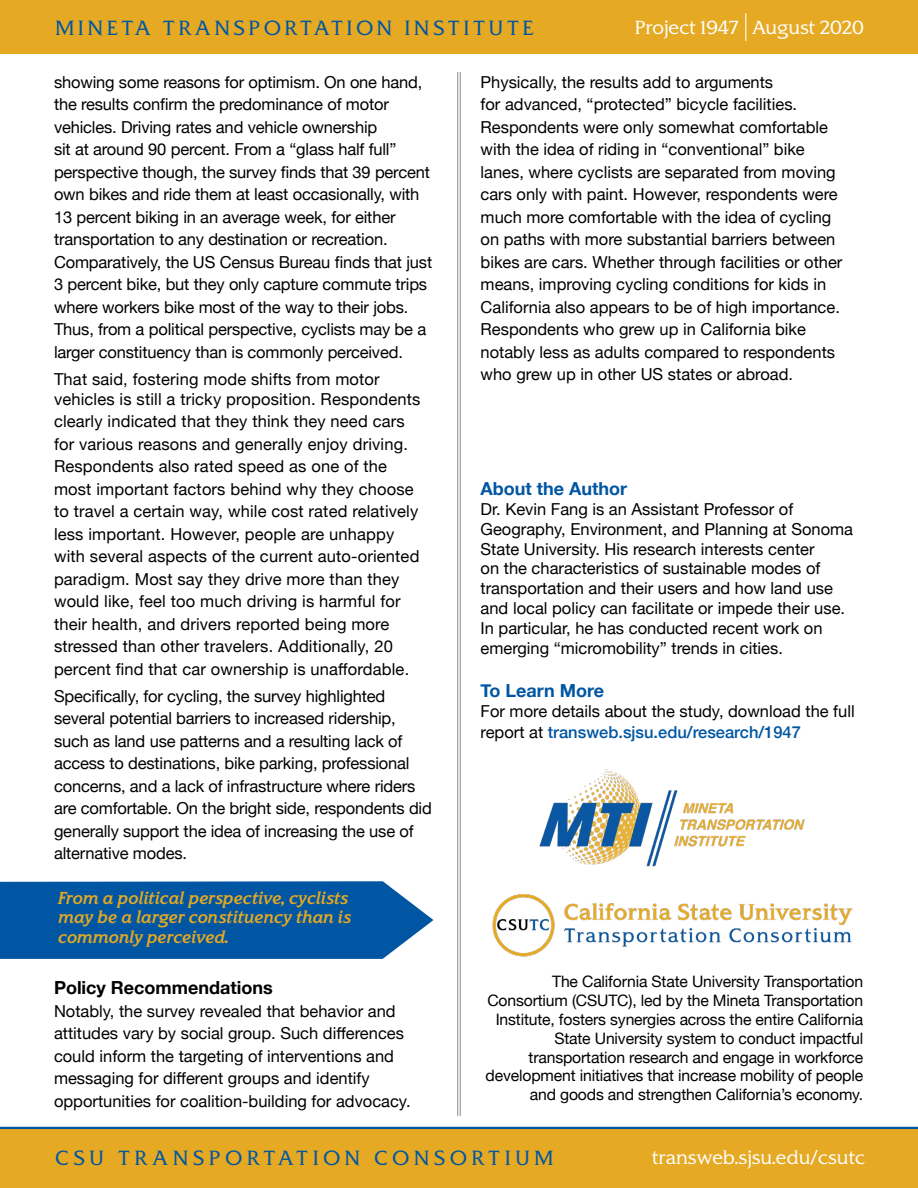
<style>
.page{position:relative;width:918px;height:1188px;background:#fff}
.page>*{position:absolute;margin:0;border:0;box-sizing:border-box;transform-origin:0 0}
.t1{font:300 19.5px "SJSU Spartan";letter-spacing:.21em;color:#0056a2}
.t2{font:300 19.5px "SJSU Spartan";letter-spacing:.25em;color:#0056a2}
.t3{font:300 18px "SJSU Spartan";color:#fff}
.t4{font:700 18px "Helvetica Neue";color:#0056a2}
.t5{font:700 18px "Helvetica Neue";color:#000}
.t6{font:16.5px/22.5px "Helvetica Neue";color:#000}
.t7{font:italic 700 16.5px/19.8px "SJSU Spartan";color:#e5a923}
.t8{font:15.75px/18.9px "Helvetica Neue";letter-spacing:-.01em;color:#000;text-align:right}
.s1{font-weight:500;color:#0056a2}
</style>
<div class="page">
<svg style="left:0;top:881px;width:433px;height:78px;background:#1061a8"></svg>
<hr style="left:460px;top:72px;width:1px;height:1044px;background:#8a8c8e">
<hr style="left:457px;top:72px;width:1px;height:1044px;background:#8a8c8e">
<img style="left:539px;top:769px;width:266px;height:98px">
<div style="left:0;top:0;width:918px;height:54px;background:#e5a923"></div>
<svg style="left:745px;top:13px;width:1px;height:28px"></svg>
<div style="left:0;top:1127px;width:918px;height:61px;background:#e5a923"></div>
<img style="left:492px;top:894px;width:361px;height:63px">
<p class="t1" style="left:55px;top:15px;width:480px">MINETA TRANSPORTATION INSTITUTE</p>
<p class="t3" style="left:635px;top:16px;width:230px">Project 1947 August 2020</p>
<p class="t6" style="left:54px;top:72px;width:380px">showing some reasons for optimism. On one hand, the results confirm the predominance of motor vehicles. Driving rates and vehicle ownership<br>sit at around 90 percent. From a “glass half full” perspective though, the survey finds that 39 percent own bikes and ride them at least occasionally, with 13 percent biking in an average week, for either transportation to any destination or recreation.<br>Comparatively, the US Census Bureau finds that just 3 percent bike, but they only capture commute trips where workers bike most of the way to their jobs.<br>Thus, from a political perspective, cyclists may be a larger constituency than is commonly perceived.</p>
<p class="t6" style="left:54px;top:370px;width:368px;line-height:19.8px">That said, fostering mode shifts from motor vehicles is still a tricky proposition. Respondents</p>
<p class="t6" style="left:54px;top:411px;width:367px">clearly indicated that they think they need cars for various reasons and generally enjoy driving.<br>Respondents also rated speed as one of the most important factors behind why they choose to travel a certain way, while cost rated relatively less important. However, people are unhappy with several aspects of the current auto-oriented paradigm. Most say they drive more than they would like, feel too much driving is harmful for their health, and drivers reported being more stressed than other travelers. Additionally, 20 percent find that car ownership is unaffordable.</p>
<p class="t6" style="left:54px;top:685px;width:379px">Specifically, for cycling, the survey highlighted several potential barriers to increased ridership, such as land use patterns and a resulting lack of access to destinations, bike parking, professional concerns, and a lack of infrastructure where riders are comfortable. On the bright side, respondents did generally support the idea of increasing the use of alternative modes.</p>
<p class="t7" style="left:58px;top:888px;width:295px">From a political perspective, cyclists may be a larger constituency than is commonly perceived.</p>
<p class="t5" style="left:54px;top:974px;width:220px">Policy Recommendations</p>
<p class="t6" style="left:54px;top:1000px;width:358px">Notably, the survey revealed that behavior and attitudes vary by social group. Such differences could inform the targeting of interventions and messaging for different groups and identify opportunities for coalition-building for advocacy.</p>
<p class="t6" style="left:481px;top:72px;width:363px">Physically, the results add to arguments<br>for advanced, “protected” bicycle facilities.<br>Respondents were only somewhat comfortable with the idea of riding in “conventional” bike lanes, where cyclists are separated from moving cars only with paint. However, respondents were much more comfortable with the idea of cycling on paths with more substantial barriers between bikes are cars. Whether through facilities or other means, improving cycling conditions for kids in California also appears to be of high importance.<br>Respondents who grew up in California bike notably less as adults compared to respondents who grew up in other US states or abroad.</p>
<p class="t4" style="left:481px;top:475px;width:148px">About the Author</p>
<p class="t6" style="left:481px;top:500px;width:374px;line-height:19.8px">Dr. Kevin Fang is an Assistant Professor of Geography, Environment, and Planning at Sonoma State University. His research interests center<br>on the characteristics of sustainable modes of transportation and their users and how land use and local policy can facilitate or impede their use.<br>In particular, he has conducted recent work on emerging “micromobility” trends in cities.</p>
<p class="t4" style="left:481px;top:676px;width:125px">To Learn More</p>
<p class="t6" style="left:481px;top:701px;width:376px;line-height:21px">For more details about the study, download the full report at <span class="s1">transweb.sjsu.edu/research/1947</span></p>
<p class="t8" style="left:486px;top:973px;width:379px">The California State University Transportation Consortium (CSUTC), led by the Mineta Transportation Institute, fosters synergies across the entire California State University system to conduct impactful transportation research and engage in workforce development initiatives that increase mobility of people and goods and strengthen California’s economy.</p>
<p class="t2" style="left:55px;top:1145px;width:499px">CSU TRANSPORTATION CONSORTIUM</p>
<p class="t3" style="left:652px;top:1146px;width:215px">transweb.sjsu.edu/csutc</p>
</div>
